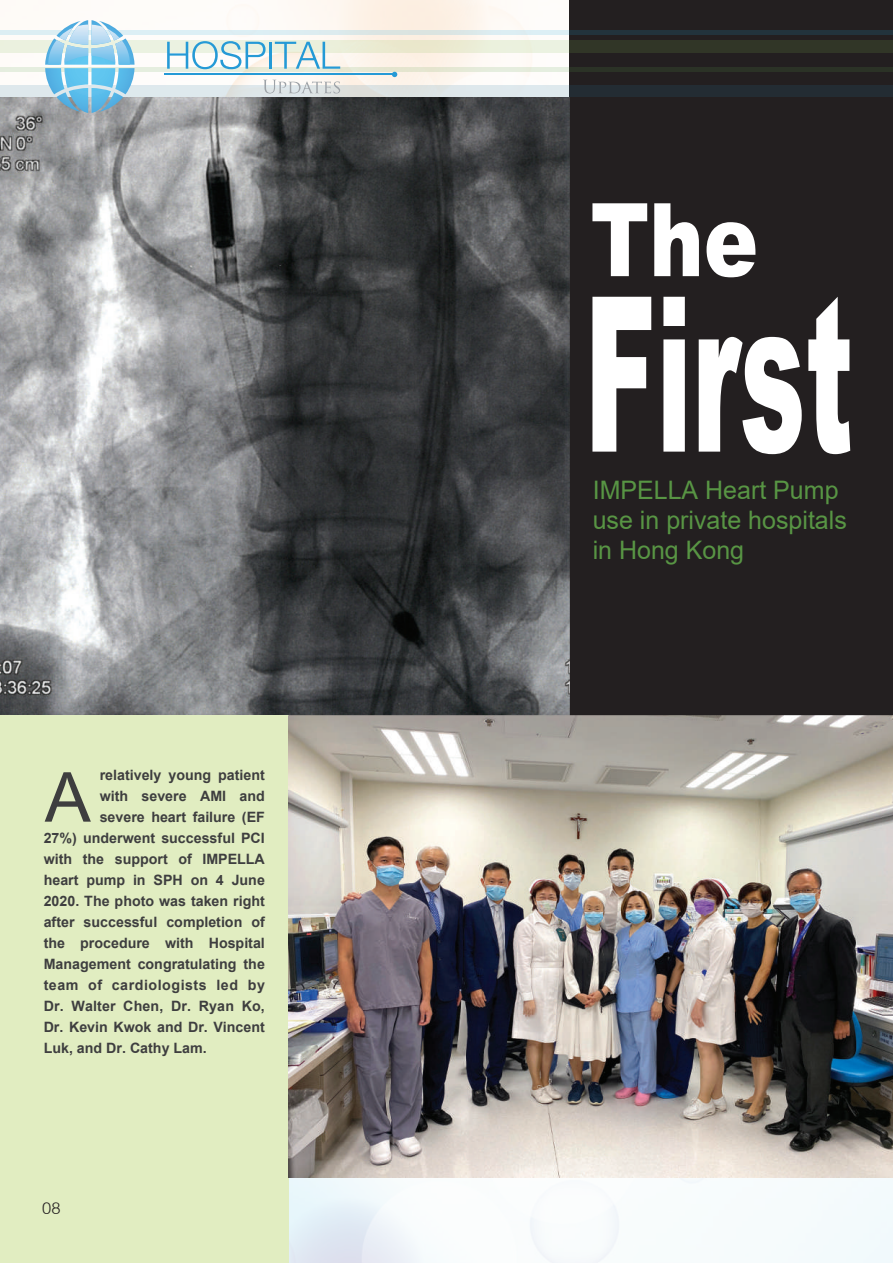
<style>
.page{position:relative;width:893px;height:1263px;background:#fff}
.page>*{position:absolute;margin:0;border:0;box-sizing:border-box;transform-origin:0 0}
.t1{font:69px "Arial";color:#3e3e3f}
.t2{font:25.5px/30px "Arial";color:#589544}
.t3{font:300 16.5px "Helvetica";color:#231f20}
.t4{font:700 14.25px "Arial";color:#3e3e3f}
.t5{font:700 14.25px "Arial";letter-spacing:.035em;color:#3e3e3f}
</style>
<div class="page">
<img style="left:0;top:0;width:893px;height:1263px">
<div style="left:569px;top:0;width:324px;height:715px;background:#231f20"></div>
<svg style="left:0;top:30px;width:893px;height:5px;background:#90a0a6"></svg>
<svg style="left:0;top:40px;width:893px;height:13px;background:#8e9280"></svg>
<svg style="left:0;top:67px;width:893px;height:4px;background:#909788"></svg>
<svg style="left:0;top:85px;width:893px;height:12px;background:#8c9599"></svg>
<img style="left:0;top:97px;width:569px;height:618px">
<svg style="left:592px;top:203px;width:55px;height:73px"></svg>
<svg style="left:654px;top:203px;width:45px;height:73px"></svg>
<svg style="left:707px;top:222px;width:48px;height:55px"></svg>
<svg style="left:592px;top:297px;width:59px;height:155px"></svg>
<svg style="left:663px;top:297px;width:22px;height:155px;background:#e5e5e5"></svg>
<svg style="left:699px;top:337px;width:103px;height:117px"></svg>
<svg style="left:808px;top:297px;width:42px;height:157px"></svg>
<div style="left:0;top:715px;width:288px;height:548px;background:#e1edc1"></div>
<img style="left:288px;top:715px;width:605px;height:463px">
<svg style="left:167px;top:41px;width:99px;height:28px"></svg>
<hr style="left:270px;top:42px;width:2px;height:27px;background:#259ad6">
<svg style="left:275px;top:42px;width:65px;height:27px;background:#c8dfe0"></svg>
<svg style="left:263px;top:80px;width:77px;height:14px"></svg>
<hr style="left:164px;top:73px;width:230px;height:2px;background:#259ad6">
<svg style="left:392px;top:72px;width:5px;height:5px"></svg>
<svg style="left:45px;top:20px;width:90px;height:93px;background:#9ccde5"></svg>
<p class="t4" style="left:100px;top:765px;width:167px">relatively young patient</p>
<p class="t4" style="left:100px;top:786px;width:167px">with severe AMI and</p>
<p class="t4" style="left:100px;top:807px;width:167px">severe heart failure (EF</p>
<p class="t4" style="left:44px;top:828px;width:223px">27%) underwent successful PCI</p>
<p class="t4" style="left:44px;top:849px;width:223px">with the support of IMPELLA</p>
<p class="t4" style="left:44px;top:870px;width:223px">heart pump in SPH on 4 June</p>
<p class="t4" style="left:44px;top:891px;width:223px">2020. The photo was taken right</p>
<p class="t4" style="left:44px;top:912px;width:223px">after successful completion of</p>
<p class="t4" style="left:44px;top:933px;width:223px">the procedure with Hospital</p>
<p class="t4" style="left:44px;top:954px;width:223px">Management congratulating the</p>
<p class="t5" style="left:44px;top:975px;width:223px">team of cardiologists led by</p>
<p class="t4" style="left:44px;top:996px;width:223px">Dr. Walter Chen, Dr. Ryan Ko,</p>
<p class="t4" style="left:44px;top:1017px;width:223px">Dr. Kevin Kwok and Dr. Vincent</p>
<p class="t4" style="left:44px;top:1038px;width:165px">Luk, and Dr. Cathy Lam.</p>
<h1 class="t1" style="left:45px;top:750px;width:48px">A</h1>
<p class="t3" style="left:42px;top:1197px;width:20px">08</p>
<h2 class="t2" style="left:593px;top:475px;width:256px">IMPELLA Heart Pump use in private hospitals in Hong Kong</h2>
</div>
